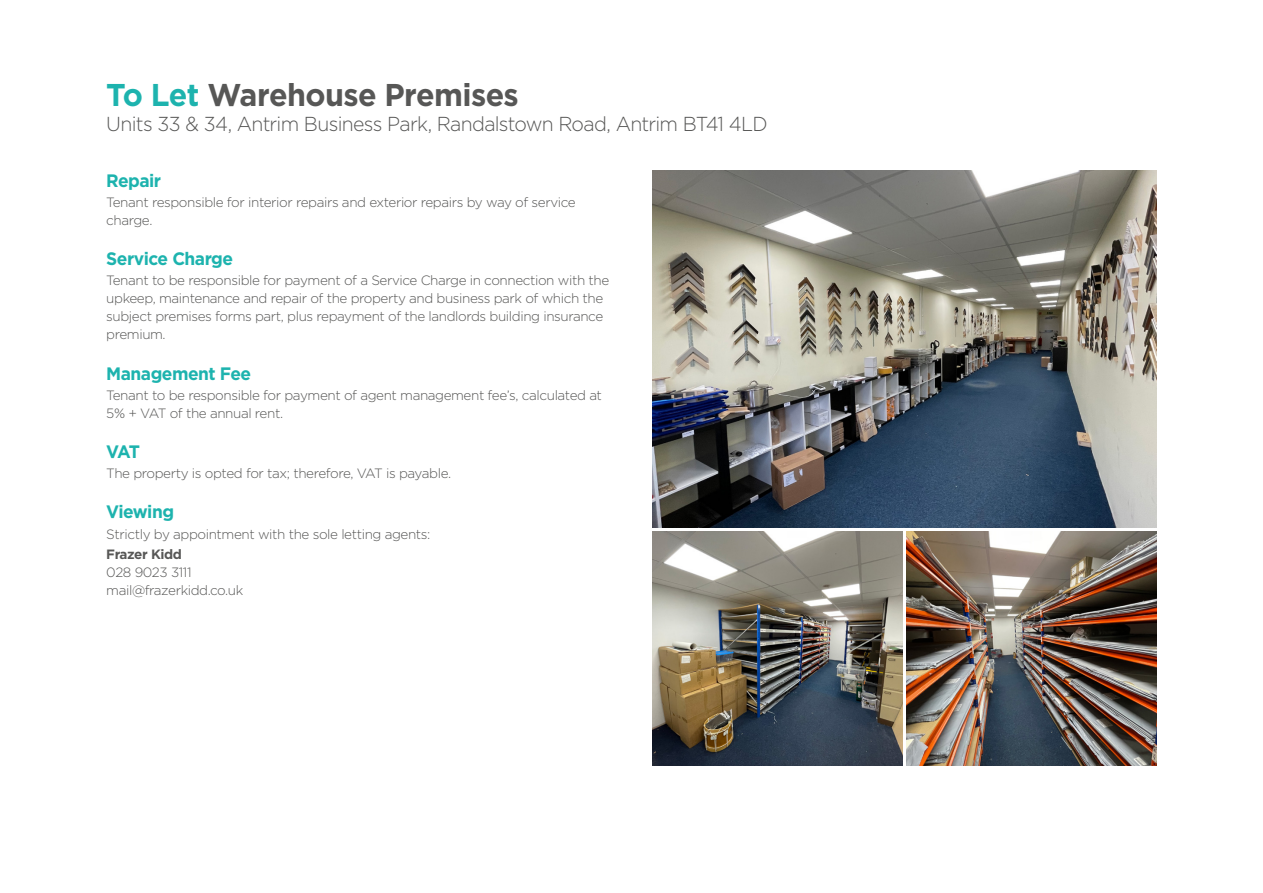
<style>
.page{position:relative;width:1263px;height:893px;background:#fff}
.page>*{position:absolute;margin:0;border:0;box-sizing:border-box;transform-origin:0 0}
.t1{font:700 31.5px "Gotham";letter-spacing:-.025em;color:#575756;scale:.96 1}
.t2{font:300 20.25px "Gotham";letter-spacing:-.035em;color:#575756}
.t3{font:700 18px "Gotham";letter-spacing:-.03em;color:#1db3ae;scale:.96 1}
.t4{font:300 13.5px/18px "Gotham";letter-spacing:-.03em;color:#575756}
.t5{font:700 13.5px "Gotham";letter-spacing:-.03em;color:#575756}
.s1{color:#1db3ae}
</style>
<div class="page">
<img style="left:653px;top:170px;width:504px;height:357px">
<img style="left:653px;top:531px;width:249px;height:234px">
<img style="left:907px;top:531px;width:250px;height:234px">
<h1 class="t1" style="left:106px;top:77px;width:431px"><span class="s1">To Let</span> Warehouse Premises</h1>
<h2 class="t2" style="left:106px;top:113px;width:663px">Units 33 &amp; 34, Antrim Business Park, Randalstown Road, Antrim BT41 4LD</h2>
<h3 class="t3" style="left:106px;top:170px;width:59px">Repair</h3>
<p class="t4" style="left:106px;top:193px;width:471px">Tenant responsible for interior repairs and exterior repairs by way of service charge.</p>
<h3 class="t3" style="left:106px;top:248px;width:134px">Service Charge</h3>
<p class="t4" style="left:106px;top:271px;width:504px">Tenant to be responsible for payment of a Service Charge in connection with the upkeep, maintenance and repair of the property and business park of which the subject premises forms part, plus repayment of the landlords building insurance premium.</p>
<h3 class="t3" style="left:106px;top:363px;width:152px">Management Fee</h3>
<p class="t4" style="left:106px;top:386px;width:497px">Tenant to be responsible for payment of agent management fee’s, calculated at<br>5% + VAT of the annual rent.</p>
<h3 class="t3" style="left:106px;top:441px;width:37px">VAT</h3>
<p class="t4" style="left:106px;top:464px;width:346px">The property is opted for tax; therefore, VAT is payable.</p>
<h3 class="t3" style="left:106px;top:502px;width:72px">Viewing</h3>
<p class="t4" style="left:106px;top:525px;width:326px">Strictly by appointment with the sole letting agents:</p>
<p class="t5" style="left:106px;top:546px;width:77px">Frazer Kidd</p>
<p class="t4" style="left:106px;top:563px;width:139px">028 9023 3111 mail@frazerkidd.co.uk</p>
</div>
